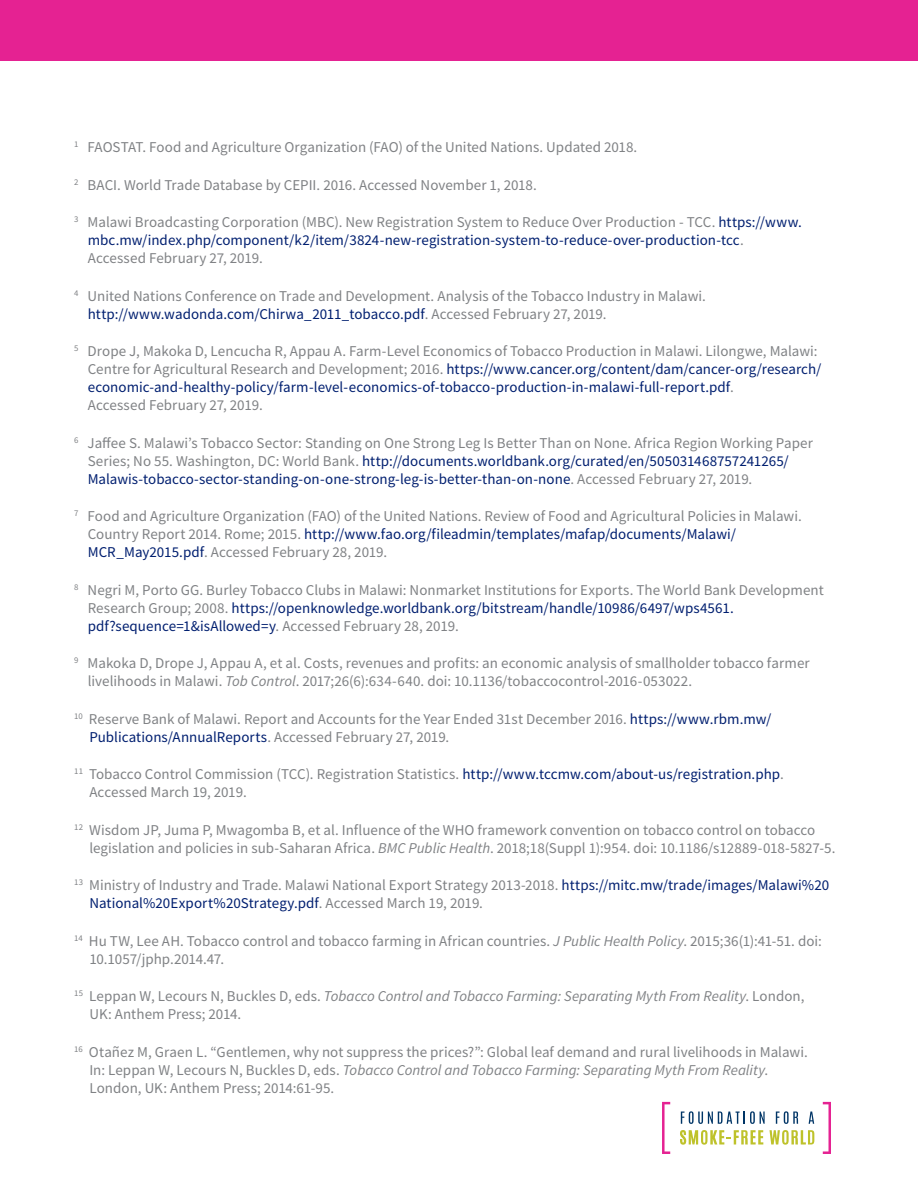
<style>
.page{position:relative;width:918px;height:1188px;background:#fff}
.page>*{position:absolute;margin:0;border:0;box-sizing:border-box;transform-origin:0 0}
.Body{font:15px "Source Sans Pro";color:#808285}
.footer_2{font:15px "Source Sans Pro";letter-spacing:.005em;color:#001f70}
.footer_2_copy{font:15px "Source Sans Pro";color:#808285}
.footer_2-2{font:15px "Source Sans Pro";color:#808285}
.footer_2_copy-2{font:15px "Source Sans Pro";letter-spacing:.005em;color:#001f70}
.Body-2{font:italic 15px "Source Sans Pro";color:#808285}
.footer_2_copy-3{font:italic 15px "Source Sans Pro";color:#808285}
.s1{color:#001f70}
.s2{color:#808285}
.s3{font-style:italic}
.s4{font-style:normal}
</style>
<div class="page">
<svg style="left:823px;top:1102px;width:8px;height:52px"></svg>
<svg style="left:662px;top:1102px;width:8px;height:52px"></svg>
<svg style="left:680px;top:1130px;width:83px;height:15px"></svg>
<svg style="left:769px;top:1130px;width:45px;height:15px"></svg>
<svg style="left:681px;top:1111px;width:84px;height:13px"></svg>
<svg style="left:776px;top:1111px;width:22px;height:13px"></svg>
<svg style="left:809px;top:1112px;width:5px;height:12px"></svg>
<div style="left:0;top:0;width:918px;height:61px;background:#e52292"></div>
<p class="Body" style="left:74px;top:138px;width:565px"><sup>1</sup> FAOSTAT. Food and Agriculture Organization (FAO) of the United Nations. Updated 2018.</p>
<p class="Body" style="left:74px;top:175px;width:464px"><sup>2</sup> BACI. World Trade Database by CEPII. 2016. Accessed November 1, 2018.</p>
<p class="Body" style="left:74px;top:213px;width:729px"><sup>3</sup> Malawi Broadcasting Corporation (MBC). New Registration System to Reduce Over Production - TCC. <span class="s1">https://www.</span></p>
<p class="footer_2" style="left:88px;top:231px;width:657px">mbc.mw/index.php/component/k2/item/3824-new-registration-system-to-reduce-over-production-tcc<span class="s2">.</span></p>
<p class="footer_2-2" style="left:88px;top:249px;width:177px">Accessed February 27, 2019.</p>
<p class="Body" style="left:74px;top:286px;width:633px"><sup>4</sup> United Nations Conference on Trade and Development. Analysis of the Tobacco Industry in Malawi.</p>
<p class="footer_2" style="left:88px;top:304px;width:520px">http://www.wadonda.com/Chirwa_2011_tobacco.pdf<span class="s2">. Accessed February 27, 2019.</span></p>
<p class="Body" style="left:74px;top:342px;width:745px"><sup>5</sup> Drope J, Makoka D, Lencucha R, Appau A. Farm-Level Economics of Tobacco Production in Malawi. Lilongwe, Malawi:</p>
<p class="footer_2" style="left:88px;top:360px;width:735px"><span class="s2">Centre for Agricultural Research and Development; 2016.</span> https://www.cancer.org/content/dam/cancer-org/research/</p>
<p class="footer_2" style="left:88px;top:378px;width:648px">economic-and-healthy-policy/farm-level-economics-of-tobacco-production-in-malawi-full-report.pdf<span class="s2">.</span></p>
<p class="footer_2-2" style="left:88px;top:396px;width:177px">Accessed February 27, 2019.</p>
<p class="Body" style="left:74px;top:433px;width:740px"><sup>6</sup> Jaffee S. Malawi’s Tobacco Sector: Standing on One Strong Leg Is Better Than on None. Africa Region Working Paper</p>
<p class="footer_2" style="left:88px;top:451px;width:703px"><span class="s2">Series; No 55. Washington, DC: World Bank.</span> http://documents.worldbank.org/curated/en/505031468757241265/</p>
<p class="footer_2" style="left:88px;top:469px;width:666px">Malawis-tobacco-sector-standing-on-one-strong-leg-is-better-than-on-none<span class="s2">. Accessed February 27, 2019.</span></p>
<p class="Body" style="left:74px;top:507px;width:729px"><sup>7</sup> Food and Agriculture Organization (FAO) of the United Nations. Review of Food and Agricultural Policies in Malawi.</p>
<p class="footer_2" style="left:88px;top:525px;width:650px"><span class="s2">Country Report 2014. Rome; 2015.</span> http://www.fao.org/fileadmin/templates/mafap/documents/Malawi/</p>
<p class="footer_2-2" style="left:88px;top:543px;width:301px"><span class="s1">MCR_May2015.pdf</span>. Accessed February 28, 2019.</p>
<p class="Body" style="left:74px;top:580px;width:751px"><sup>8</sup> Negri M, Porto GG. Burley Tobacco Clubs in Malawi: Nonmarket Institutions for Exports. The World Bank Development</p>
<p class="footer_2" style="left:88px;top:598px;width:648px"><span class="s2">Research Group; 2008.</span> https://openknowledge.worldbank.org/bitstream/handle/10986/6497/wps4561.</p>
<p class="footer_2" style="left:88px;top:616px;width:373px">pdf?sequence=1&amp;isAllowed=y<span class="s2">. Accessed February 28, 2019.</span></p>
<p class="Body" style="left:74px;top:654px;width:737px"><sup>9</sup> Makoka D, Drope J, Appau A, et al. Costs, revenues and profits: an economic analysis of smallholder tobacco farmer</p>
<p class="footer_2-2" style="left:88px;top:672px;width:606px">livelihoods in Malawi. <span class="s3">Tob Control</span>. 2017;26(6):634-640. doi: 10.1136/tobaccocontrol-2016-053022.</p>
<p class="Body" style="left:74px;top:709px;width:699px"><sup>10</sup> Reserve Bank of Malawi. Report and Accounts for the Year Ended 31st December 2016. <span class="s1">https://www.rbm.mw/</span></p>
<p class="footer_2_copy-2" style="left:89px;top:727px;width:361px">Publications/AnnualReports<span class="s2">. Accessed February 27, 2019.</span></p>
<p class="Body" style="left:74px;top:765px;width:711px"><sup>11</sup> Tobacco Control Commission (TCC). Registration Statistics. <span class="s1">http://www.tccmw.com/about-us/registration.php</span>.</p>
<p class="footer_2_copy" style="left:89px;top:783px;width:159px">Accessed March 19, 2019.</p>
<p class="Body" style="left:74px;top:820px;width:743px"><sup>12</sup> Wisdom JP, Juma P, Mwagomba B, et al. Influence of the WHO framework convention on tobacco control on tobacco</p>
<p class="footer_2_copy" style="left:89px;top:838px;width:748px">legislation and policies in sub-Saharan Africa. <span class="s3">BMC Public Health</span>. 2018;18(Suppl 1):954. doi: 10.1186/s12889-018-5827-5.</p>
<p class="Body" style="left:74px;top:876px;width:757px"><sup>13</sup> Ministry of Industry and Trade. Malawi National Export Strategy 2013-2018. <span class="s1">https://mitc.mw/trade/images/Malawi%20</span></p>
<p class="footer_2_copy-2" style="left:89px;top:894px;width:395px">National%20Export%20Strategy.pdf<span class="s2">. Accessed March 19, 2019.</span></p>
<p class="Body" style="left:74px;top:931px;width:749px"><sup>14</sup> Hu TW, Lee AH. Tobacco control and tobacco farming in African countries. <span class="s3">J Public Health Policy</span>. 2015;36(1):41-51. doi:</p>
<p class="footer_2_copy" style="left:89px;top:949px;width:136px">10.1057/jphp.2014.47.</p>
<p class="Body-2" style="left:74px;top:987px;width:732px"><sup>15</sup> <span class="s4">Leppan W, Lecours N, Buckles D, eds.</span> Tobacco Control and Tobacco Farming: Separating Myth From Reality<span class="s4">. London,</span></p>
<p class="footer_2_copy" style="left:89px;top:1005px;width:153px">UK: Anthem Press; 2014.</p>
<p class="Body" style="left:74px;top:1042px;width:735px"><sup>16</sup> Otañez M, Graen L. “Gentlemen, why not suppress the prices?”: Global leaf demand and rural livelihoods in Malawi.</p>
<p class="footer_2_copy-3" style="left:89px;top:1060px;width:680px"><span class="s4">In: Leppan W, Lecours N, Buckles D, eds.</span> Tobacco Control and Tobacco Farming: Separating Myth From Reality<span class="s4">.</span></p>
<p class="footer_2_copy" style="left:89px;top:1078px;width:246px">London, UK: Anthem Press; 2014:61-95.</p>
</div>
